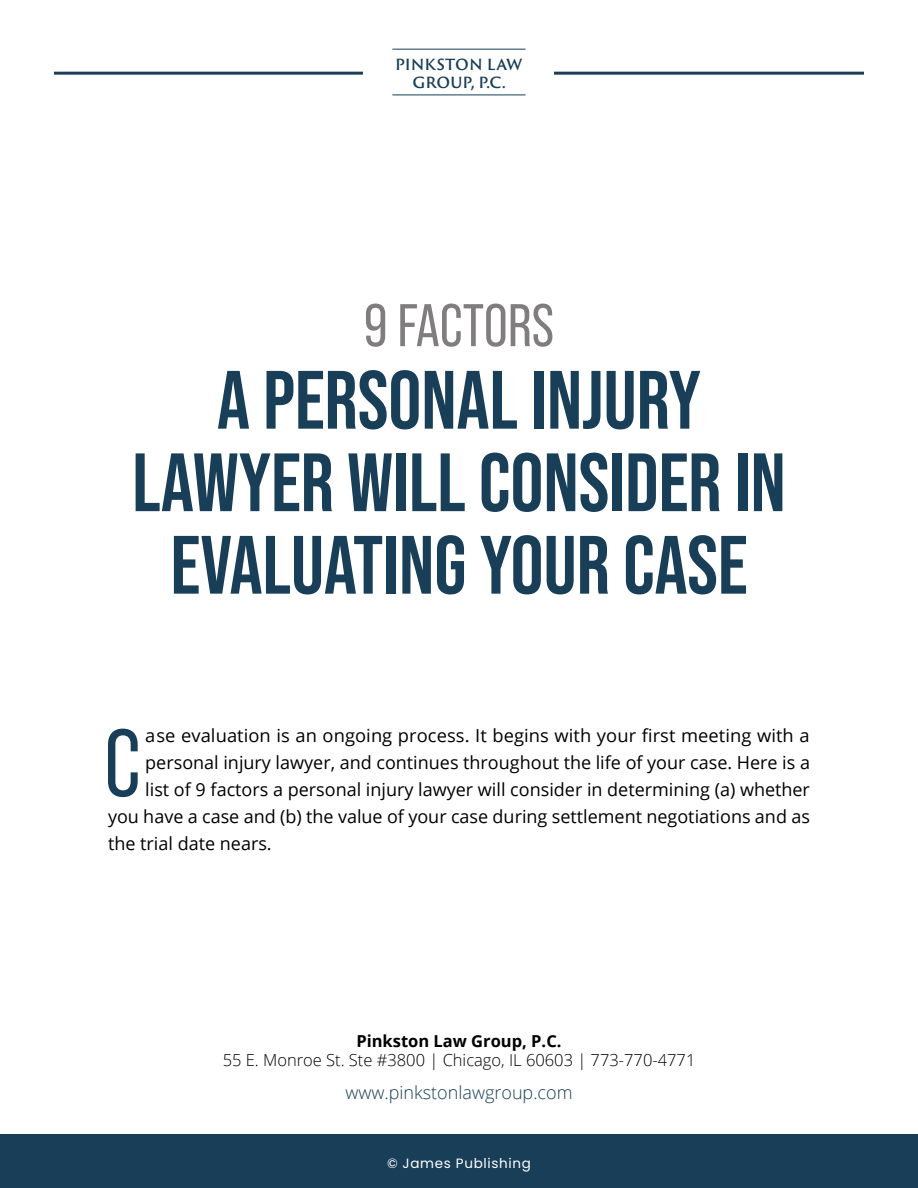
<style>
.page{position:relative;width:918px;height:1188px;background:#fff}
.page>*{position:absolute;margin:0;border:0;box-sizing:border-box;transform-origin:0 0}
.P1_1_-_Basic_Paragra{font:95.1px "Bebas Neue Pro";color:#183e58}
.t1{font:700 82.5px/82.5px "Bebas Neue Pro";color:#183e58;text-align:center}
.t2{font:60px "Bebas Neue Pro";color:#807d7f}
.P1_1_-_Basic_Paragra-2{font:18px "Open Sans";color:#000}
.t3{font:300 18px "Open Sans";color:#183e58}
.t4{font:300 16.5px "Open Sans";color:#000}
.t5{font:700 16.5px "Open Sans";color:#000}
.t6{font:600 15px/18px "Trajan Sans Pro";color:#183e58;text-align:center}
.t7{font:13.5px "Poppins";letter-spacing:.05em;color:#fff}
</style>
<div class="page">
<hr style="left:54px;top:72px;width:810px;height:3px;background:#183e58">
<div style="left:364px;top:32px;width:190px;height:83px;background:#fff"></div>
<div style="left:0;top:1134px;width:918px;height:54px;background:#183e58"></div>
<hr style="left:392px;top:49px;width:134px;height:1px;background:#183e58">
<hr style="left:392px;top:95px;width:134px;height:1px;background:#183e58">
<p class="t6" style="left:395px;top:55px;width:129px">PINKSTON LAW<br>GROUP, P.C.</p>
<p class="t2" style="left:364px;top:292px;width:191px">9 FACTORS</p>
<p class="t1" style="left:132px;top:358px;width:655px">A PERSONAL INJURY<br>LAWYER WILL CONSIDER IN<br>EVALUATING YOUR CASE</p>
<p class="P1_1_-_Basic_Paragra" style="left:104px;top:710px;width:38px">C</p>
<p class="P1_1_-_Basic_Paragra-2" style="left:145px;top:723px;width:666px">ase evaluation is an ongoing process. It begins with your first meeting with a</p>
<p class="P1_1_-_Basic_Paragra-2" style="left:145px;top:750px;width:666px">personal injury lawyer, and continues throughout the life of your case. Here is a</p>
<p class="P1_1_-_Basic_Paragra-2" style="left:145px;top:777px;width:666px">list of 9 factors a personal injury lawyer will consider in determining (a) whether</p>
<p class="P1_1_-_Basic_Paragra-2" style="left:108px;top:804px;width:703px">you have a case and (b) the value of your case during settlement negotiations and as</p>
<p class="P1_1_-_Basic_Paragra-2" style="left:108px;top:831px;width:165px">the trial date nears.</p>
<p class="t5" style="left:356px;top:1029px;width:207px">Pinkston Law Group, P.C.</p>
<p class="t4" style="left:223px;top:1049px;width:474px">55 E. Monroe St. Ste #3800 | Chicago, IL 60603 | 773-770-4771</p>
<p class="t3" style="left:345px;top:1080px;width:229px">www.pinkstonlawgroup.com</p>
<p class="t7" style="left:387px;top:1156px;width:145px">© James Publishing</p>
</div>
